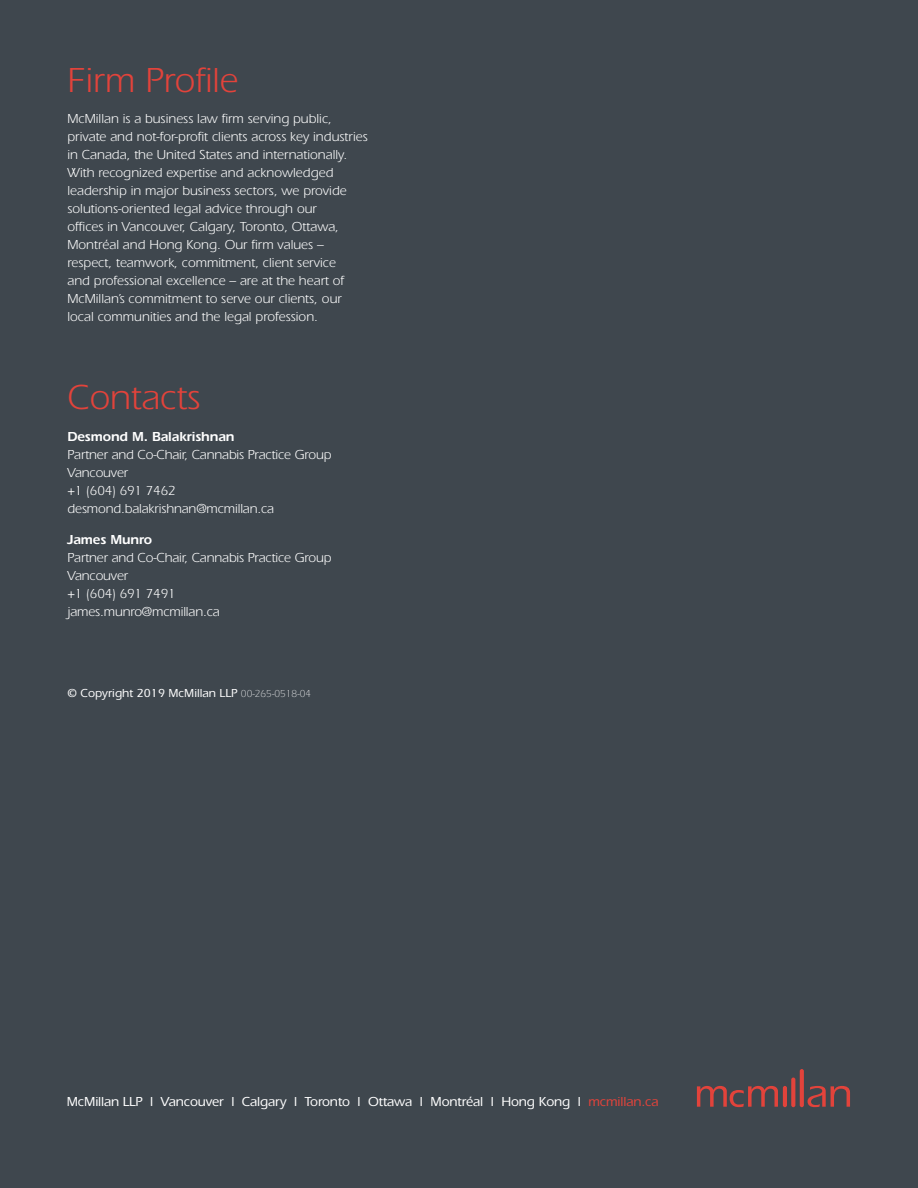
<style>
.page{position:relative;width:918px;height:1188px;background:#3f474e}
.page>*{position:absolute;margin:0;border:0;box-sizing:border-box;transform-origin:0 0}
.t1{font:36px "Mc Millan";color:#e2433b}
.t2{font:13.5px/18px "Mc Millan";color:#fff}
.t3{font:500 13.5px "Mc Millan";letter-spacing:-.01em;color:#fff}
.t4{font:13.5px "Mc Millan Demi";letter-spacing:-.01em;color:#fff}
.t5{font:500 12px "Mc Millan";color:#fff}
.s1{font-weight:300;font-size:10.5px}
.s2{color:#e2433b}
</style>
<div class="page">
<svg style="left:697px;top:1086px;width:81px;height:21px"></svg>
<svg style="left:808px;top:1086px;width:42px;height:21px"></svg>
<hr style="left:783px;top:1086px;width:4px;height:21px;background:#e2433b;border-radius:2px">
<svg style="left:791px;top:1078px;width:4px;height:29px"></svg>
<svg style="left:800px;top:1069px;width:4px;height:38px"></svg>
<h1 class="t1" style="left:68px;top:59px;width:172px">Firm Profile</h1>
<p class="t2" style="left:68px;top:110px;width:302px">McMillan is a business law firm serving public, private and not-for-profit clients across key industries in Canada, the United States and internationally.<br>With recognized expertise and acknowledged leadership in major business sectors, we provide solutions-oriented legal advice through our<br>offices in Vancouver, Calgary, Toronto, Ottawa, Montréal and Hong Kong. Our firm values – respect, teamwork, commitment, client service<br>and professional excellence – are at the heart of McMillan’s commitment to serve our clients, our local communities and the legal profession.</p>
<h1 class="t1" style="left:68px;top:377px;width:135px">Contacts</h1>
<p class="t4" style="left:68px;top:428px;width:169px">Desmond M. Balakrishnan</p>
<p class="t2" style="left:68px;top:445px;width:265px">Partner and Co-Chair, Cannabis Practice Group<br>Vancouver<br>+1 (604) 691 7462 desmond.balakrishnan@mcmillan.ca</p>
<p class="t4" style="left:68px;top:532px;width:86px">James Munro</p>
<p class="t2" style="left:68px;top:549px;width:265px">Partner and Co-Chair, Cannabis Practice Group<br>Vancouver<br>+1 (604) 691 7491 james.munro@mcmillan.ca</p>
<p class="t5" style="left:68px;top:686px;width:245px">© Copyright 2019 McMillan LLP <span class="s1">00-265-0518-04</span></p>
<p class="t3" style="left:67px;top:1093px;width:593px">McMillan LLP l Vancouver l Calgary l Toronto l Ottawa l Montréal l Hong Kong l <span class="s2">mcmillan.ca</span></p>
</div>
